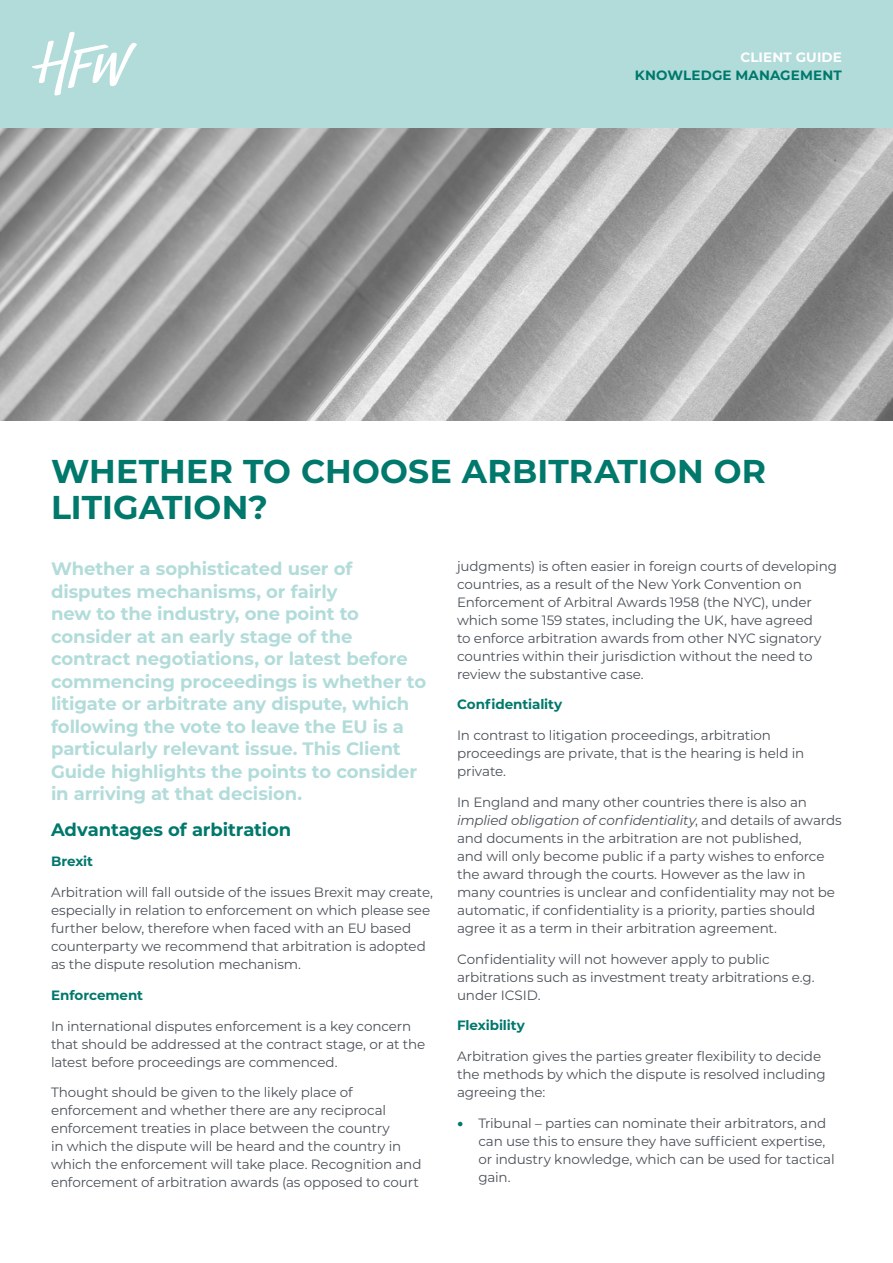
<style>
.page{position:relative;width:893px;height:1263px;background:#fff}
.page>*{position:absolute;margin:0;border:0;box-sizing:border-box;transform-origin:0 0}
.t1{font:700 33px/36px "Montserrat";letter-spacing:.005em;color:#00786c}
.t2{font:700 18px/22.5px "Montserrat";letter-spacing:-.005em;color:#b2dcda}
.t3{font:700 18px "Montserrat";letter-spacing:-.01em;color:#00786c}
.t4{font:13.5px/18px "Montserrat";letter-spacing:-.01em;color:#4b5159}
.t5{font:700 13.5px "Montserrat";letter-spacing:-.005em;color:#00786c}
.t6{font:700 13.5px "Montserrat";letter-spacing:.015em;color:#00786c}
.t7{font:700 13.5px "Montserrat";letter-spacing:.01em;color:#fff}
.s1{font-style:italic}
.s2{font-family:"Noto Sans";font-size:10.5px;color:#00786c}
</style>
<div class="page">
<img style="left:0;top:128px;width:893px;height:293px">
<div style="left:0;top:0;width:893px;height:128px;background:#b2dcda"></div>
<svg style="left:32px;top:32px;width:105px;height:63px"></svg>
<p class="t7" style="left:740px;top:47px;width:103px">CLIENT GUIDE</p>
<p class="t6" style="left:635px;top:65px;width:208px">KNOWLEDGE MANAGEMENT</p>
<h1 class="t1" style="left:51px;top:451px;width:717px">WHETHER TO CHOOSE ARBITRATION OR<br>LITIGATION?</h1>
<p class="t2" style="left:51px;top:557px;width:377px">Whether a sophisticated user of disputes mechanisms, or fairly<br>new to the industry, one point to consider at an early stage of the contract negotiations, or latest before commencing proceedings is whether to litigate or arbitrate any dispute, which following the vote to leave the EU is a particularly relevant issue. This Client Guide highlights the points to consider in arriving at that decision.</p>
<h2 class="t3" style="left:51px;top:816px;width:242px">Advantages of arbitration</h2>
<p class="t5" style="left:51px;top:852px;width:44px">Brexit</p>
<p class="t4" style="left:51px;top:883px;width:383px">Arbitration will fall outside of the issues Brexit may create, especially in relation to enforcement on which please see further below, therefore when faced with an EU based counterparty we recommend that arbitration is adopted as the dispute resolution mechanism.</p>
<p class="t5" style="left:51px;top:985px;width:94px">Enforcement</p>
<p class="t4" style="left:51px;top:1016px;width:376px">In international disputes enforcement is a key concern that should be addressed at the contract stage, or at the latest before proceedings are commenced.</p>
<p class="t4" style="left:51px;top:1083px;width:372px">Thought should be given to the likely place of enforcement and whether there are any reciprocal enforcement treaties in place between the country<br>in which the dispute will be heard and the country in which the enforcement will take place. Recognition and enforcement of arbitration awards (as opposed to court</p>
<p class="t4" style="left:457px;top:556px;width:381px">judgments) is often easier in foreign courts of developing countries, as a result of the New York Convention on Enforcement of Arbitral Awards 1958 (the NYC), under which some 159 states, including the UK, have agreed<br>to enforce arbitration awards from other NYC signatory countries within their jurisdiction without the need to review the substantive case.</p>
<p class="t5" style="left:457px;top:695px;width:107px">Confidentiality</p>
<p class="t4" style="left:457px;top:726px;width:349px">In contrast to litigation proceedings, arbitration proceedings are private, that is the hearing is held in private.</p>
<p class="t4" style="left:457px;top:793px;width:386px">In England and many other countries there is also an <span class="s1">implied obligation of confidentiality</span>, and details of awards and documents in the arbitration are not published,<br>and will only become public if a party wishes to enforce the award through the courts. However as the law in many countries is unclear and confidentiality may not be automatic, if confidentiality is a priority, parties should agree it as a term in their arbitration agreement.</p>
<p class="t4" style="left:457px;top:949px;width:359px">Confidentiality will not however apply to public arbitrations such as investment treaty arbitrations e.g. under ICSID.</p>
<p class="t5" style="left:457px;top:1016px;width:69px">Flexibility</p>
<p class="t4" style="left:457px;top:1047px;width:370px">Arbitration gives the parties greater flexibility to decide the methods by which the dispute is resolved including agreeing the:</p>
<p class="t4" style="left:478px;top:1114px;width:358px;text-indent:-21px"><span class="s2">●</span> Tribunal – parties can nominate their arbitrators, and can use this to ensure they have sufficient expertise, or industry knowledge, which can be used for tactical gain.</p>
</div>
